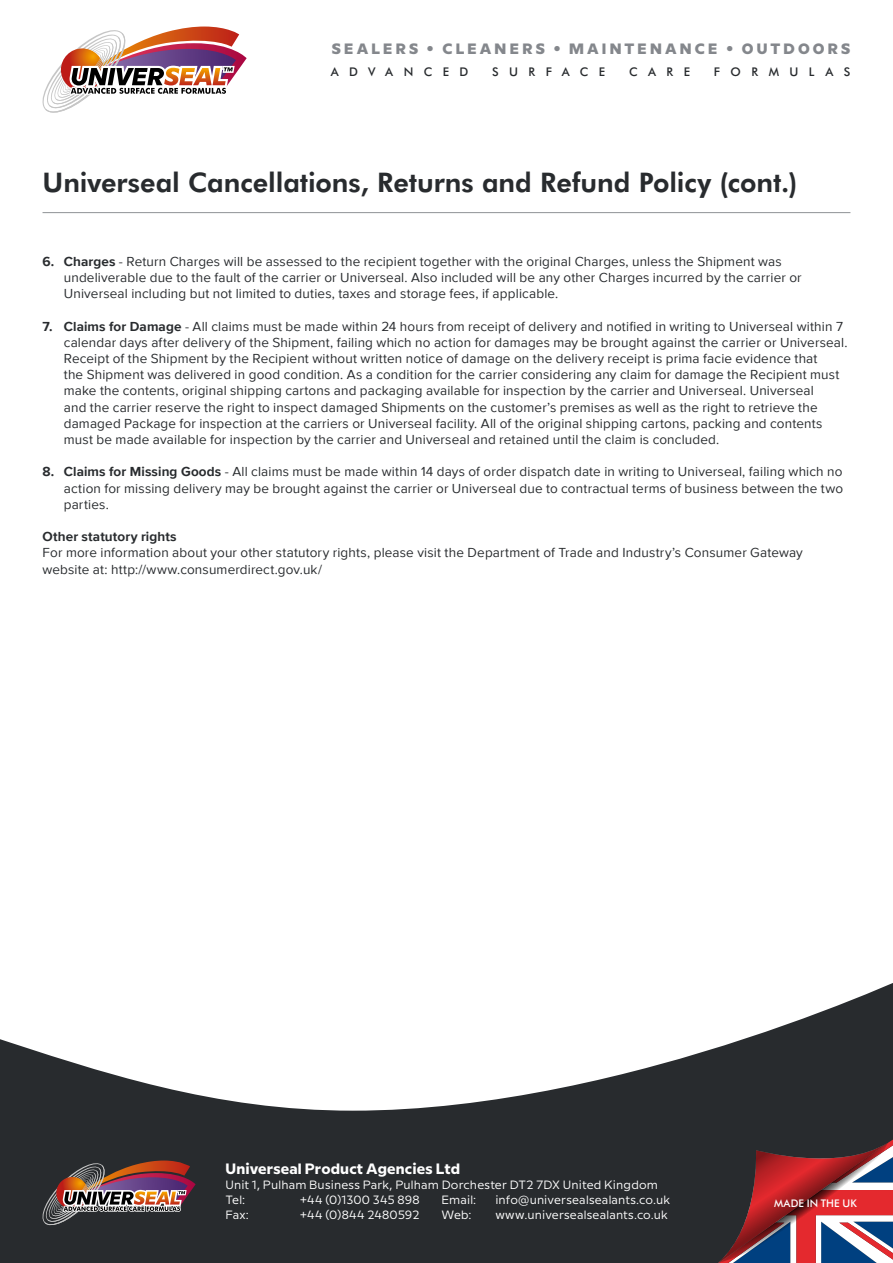
<style>
.page{position:relative;width:893px;height:1263px;background:#fff}
.page>*{position:absolute;margin:0;border:0;box-sizing:border-box;transform-origin:0 0}
.t1{font:800 27px "Futura BT";letter-spacing:-.005em;color:#282b2e}
.t2{font:800 15px "Milliard";letter-spacing:.21em;color:#84878c}
.t3{font:700 15px "Milliard";letter-spacing:.01em;color:#fff}
.t4{font:13.5px/16.2px "Proxima Nova";letter-spacing:.01em;color:#282b2e}
.t5{font:700 13.5px "Proxima Nova";letter-spacing:.01em;color:#282b2e}
.t6{font:12px/15px "Milliard";letter-spacing:.015em;color:#fff}
.t7{font:500 12px "Futura BT";letter-spacing:.87em;color:#282b2e}
.t8{font:500 10.5px "Futura BT";letter-spacing:.01em;color:#fff}
.s1{font-weight:700}
</style>
<div class="page">
<svg style="left:0;top:983px;width:893px;height:280px;fill:#282b2e"></svg>
<svg style="left:714px;top:1140px;width:179px;height:123px;background:#7d4652"></svg>
<svg style="left:43px;top:1160px;width:153px;height:65px;background:#6d5050"></svg>
<svg style="left:43px;top:27px;width:204px;height:86px"></svg>
<hr style="left:43px;top:212px;width:807px;height:1px;background:#8f9296">
<p class="t2" style="left:332px;top:37px;width:520px">SEALERS • CLEANERS • MAINTENANCE • OUTDOORS</p>
<p class="t7" style="left:331px;top:64px;width:139px">ADVANCED</p>
<p class="t7" style="left:492px;top:64px;width:114px">SURFACE</p>
<p class="t7" style="left:629px;top:64px;width:63px">CARE</p>
<p class="t7" style="left:714px;top:64px;width:138px">FORMULAS</p>
<h1 class="t1" style="left:43px;top:166px;width:757px">Universeal Cancellations, Returns and Refund Policy (cont.)</h1>
<p class="t4" style="left:64px;top:253px;width:739px;text-indent:-21px"><span class="s1">6. Charges</span> - Return Charges will be assessed to the recipient together with the original Charges, unless the Shipment was undeliverable due to the fault of the carrier or Universeal. Also included will be any other Charges incurred by the carrier or<br>Universeal including but not limited to duties, taxes and storage fees, if applicable.</p>
<p class="t4" style="left:64px;top:317px;width:785px;text-indent:-21px"><span class="s1">7. Claims for Damage</span> - All claims must be made within 24 hours from receipt of delivery and notified in writing to Universeal within 7 calendar days after delivery of the Shipment, failing which no action for damages may be brought against the carrier or Universeal.<br>Receipt of the Shipment by the Recipient without written notice of damage on the delivery receipt is prima facie evidence that<br>the Shipment was delivered in good condition. As a condition for the carrier considering any claim for damage the Recipient must make the contents, original shipping cartons and packaging available for inspection by the carrier and Universeal. Universeal<br>and the carrier reserve the right to inspect damaged Shipments on the customer’s premises as well as the right to retrieve the damaged Package for inspection at the carriers or Universeal facility. All of the original shipping cartons, packing and contents must be made available for inspection by the carrier and Universeal and retained until the claim is concluded.</p>
<p class="t4" style="left:64px;top:463px;width:781px;text-align:justify;text-indent:-21px"><span class="s1">8. Claims for Missing Goods</span> - All claims must be made within 14 days of order dispatch date in writing to Universeal, failing which no action for missing delivery may be brought against the carrier or Universeal due to contractual terms of business between the two parties.</p>
<p class="t5" style="left:43px;top:527px;width:136px">Other statutory rights</p>
<p class="t4" style="left:43px;top:544px;width:762px">For more information about your other statutory rights, please visit the Department of Trade and Industry’s Consumer Gateway website at: http://www.consumerdirect.gov.uk/</p>
<p class="t3" style="left:225px;top:1157px;width:236px">Universeal Product Agencies Ltd</p>
<p class="t6" style="left:225px;top:1176px;width:434px">Unit 1, Pulham Business Park, Pulham Dorchester DT2 7DX United Kingdom<br>Tel:</p>
<p class="t6" style="left:300px;top:1191px;width:121px">+44 (0)1300 345 898</p>
<p class="t6" style="left:441px;top:1191px;width:36px">Email:</p>
<p class="t6" style="left:495px;top:1191px;width:176px">info@universealsealants.co.uk</p>
<p class="t6" style="left:225px;top:1206px;width:25px">Fax:</p>
<p class="t6" style="left:300px;top:1206px;width:121px">+44 (0)844 2480592</p>
<p class="t6" style="left:441px;top:1206px;width:32px">Web:</p>
<p class="t6" style="left:495px;top:1206px;width:174px">www.universealsealants.co.uk</p>
<p class="t8" style="left:774px;top:1197px;width:84px">MADE IN THE UK</p>
</div>
